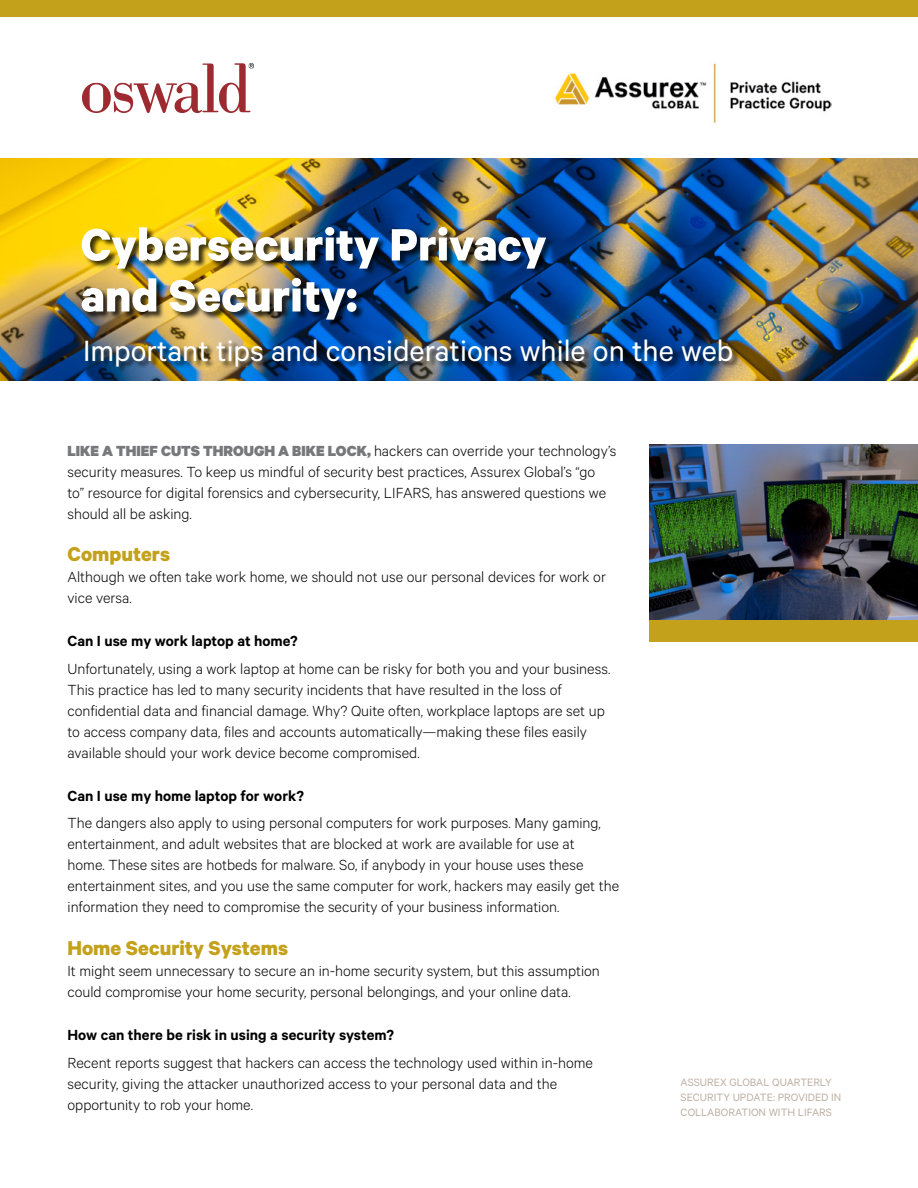
<style>
.page{position:relative;width:918px;height:1188px;background:#fff}
.page>*{position:absolute;margin:0;border:0;box-sizing:border-box;transform-origin:0 0}
.t1{font:700 51px/51px "Calibre";color:#fff}
.t2{font:33px "Calibre";color:#fff}
.t3{font:700 22.5px "Calibre";color:#c4a11b}
.t4{font:300 16.5px/21px "Calibre";color:#000}
.t5{font:600 16.5px "Calibre";color:#000}
.t6{font:12px/15px "Calibre";color:#beb0a3}
.s1{font-weight:900;color:#77787b}
</style>
<div class="page">
<div style="left:0;top:0;width:918px;height:17px;background:#c4a11b"></div>
<img style="left:649px;top:445px;width:269px;height:175px">
<img style="left:554px;top:63px;width:278px;height:61px">
<img style="left:0;top:159px;width:918px;height:221px">
<div style="left:649px;top:620px;width:269px;height:22px;background:#c4a11b"></div>
<div style="left:82px;top:227px;width:472px;height:100px;background:#000;opacity:.75"></div>
<div style="left:86px;top:340px;width:655px;height:34px;background:#000;opacity:.75"></div>
<img style="left:82px;top:64px;width:171px;height:48px">
<h1 class="t1" style="left:81px;top:217px;width:467px">Cybersecurity Privacy and Security:</h1>
<h2 class="t2" style="left:83px;top:331px;width:652px">Important tips and considerations while on the web</h2>
<p class="t4" style="left:68px;top:439px;width:550px"><span class="s1">LIKE A THIEF CUTS THROUGH A BIKE LOCK,</span> hackers can override your technology’s security measures. To keep us mindful of security best practices, Assurex Global’s “go<br>to” resource for digital forensics and cybersecurity, LIFARS, has answered questions we should all be asking.</p>
<h3 class="t3" style="left:68px;top:541px;width:104px">Computers</h3>
<p class="t4" style="left:68px;top:566px;width:540px">Although we often take work home, we should not use our personal devices for work or vice versa.</p>
<p class="t5" style="left:68px;top:631px;width:232px">Can I use my work laptop at home?</p>
<p class="t4" style="left:68px;top:658px;width:544px">Unfortunately, using a work laptop at home can be risky for both you and your business.<br>This practice has led to many security incidents that have resulted in the loss of confidential data and financial damage. Why? Quite often, workplace laptops are set up to access company data, files and accounts automatically—making these files easily available should your work device become compromised.</p>
<p class="t5" style="left:68px;top:786px;width:238px">Can I use my home laptop for work?</p>
<p class="t4" style="left:68px;top:812px;width:553px">The dangers also apply to using personal computers for work purposes. Many gaming, entertainment, and adult websites that are blocked at work are available for use at<br>home. These sites are hotbeds for malware. So, if anybody in your house uses these entertainment sites, and you use the same computer for work, hackers may easily get the information they need to compromise the security of your business information.</p>
<h3 class="t3" style="left:68px;top:934px;width:222px">Home Security Systems</h3>
<p class="t4" style="left:68px;top:960px;width:534px">It might seem unnecessary to secure an in-home security system, but this assumption could compromise your home security, personal belongings, and your online data.</p>
<p class="t5" style="left:68px;top:1025px;width:328px">How can there be risk in using a security system?</p>
<p class="t4" style="left:68px;top:1051px;width:527px">Recent reports suggest that hackers can access the technology used within in-home security, giving the attacker unauthorized access to your personal data and the opportunity to rob your home.</p>
<p class="t6" style="left:681px;top:1075px;width:162px">ASSUREX GLOBAL QUARTERLY<br>SECURITY UPDATE: PROVIDED IN<br>COLLABORATION WITH LIFARS</p>
</div>
